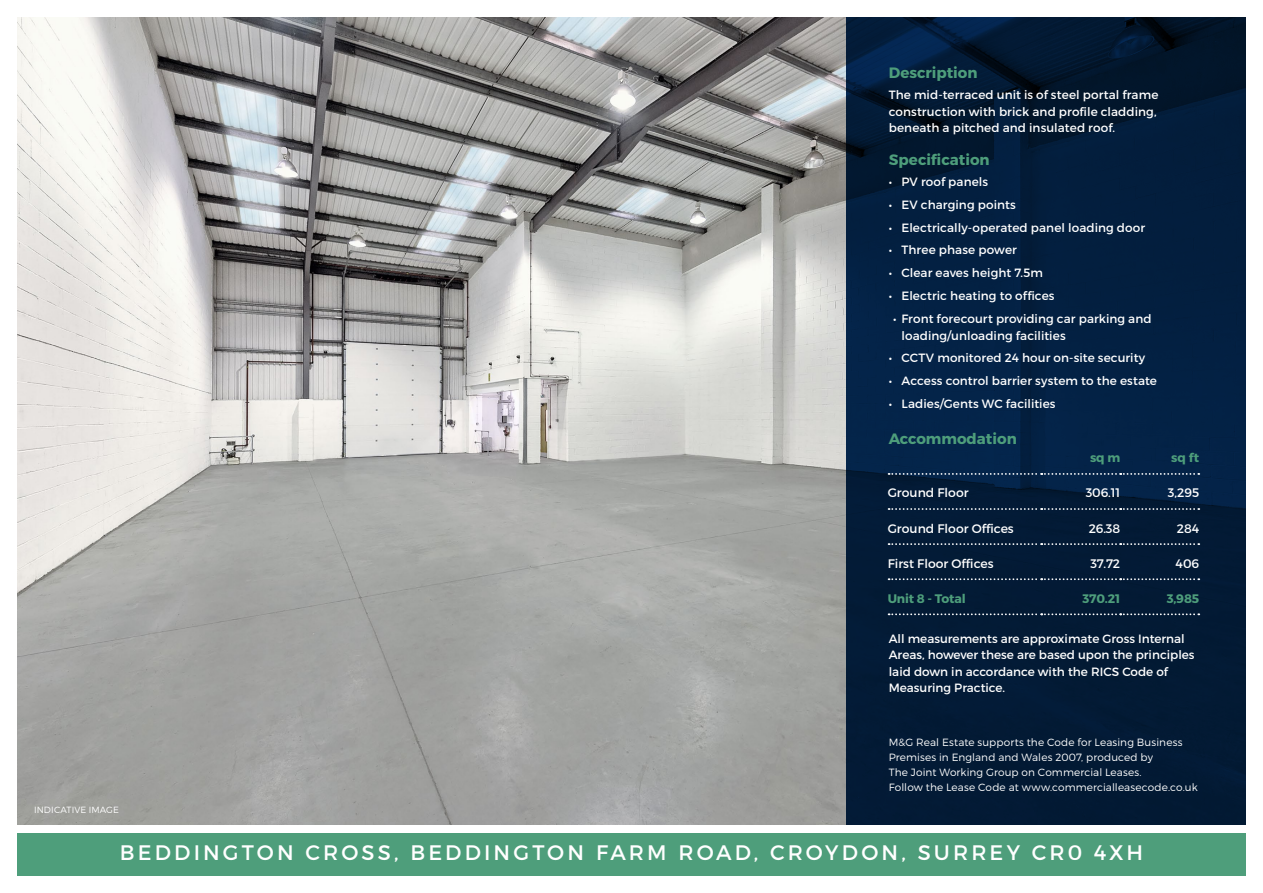
<style>
.page{position:relative;width:1263px;height:893px;background:#fff}
.page>*{position:absolute;margin:0;border:0;box-sizing:border-box;transform-origin:0 0}
.t1{font:21px "Montserrat";letter-spacing:.145em;color:#fff}
.t2{font:700 15px "Montserrat";color:#4e9e7b}
.t3{font:12.45px "Montserrat";color:#fff}
.t4{font:700 12.45px "Montserrat";letter-spacing:-.01em;color:#4e9e7b}
.t5{font:12px/16.5px "Montserrat";letter-spacing:.005em;color:#fff}
.t6{font:300 10.5px/15px "Montserrat";letter-spacing:.01em;color:#fff}
.t7{font:300 9px "Montserrat";letter-spacing:.01em;color:#fff}
</style>
<div class="page">
<img style="left:17px;top:17px;width:829px;height:808px">
<svg style="left:846px;top:17px;width:400px;height:808px;fill:#031b37"></svg>
<div style="left:17px;top:833px;width:1229px;height:43px;background:#4e9e7b"></div>
<svg style="left:888px;top:473px;width:311px;height:2px"></svg>
<svg style="left:888px;top:508px;width:311px;height:2px"></svg>
<svg style="left:888px;top:543px;width:311px;height:2px"></svg>
<svg style="left:888px;top:578px;width:311px;height:2px"></svg>
<svg style="left:888px;top:613px;width:311px;height:2px"></svg>
<p class="t2" style="left:889px;top:64px;width:90px">Description</p>
<p class="t5" style="left:889px;top:86px;width:271px">The mid-terraced unit is of steel portal frame construction with brick and profile cladding, beneath a pitched and insulated roof.</p>
<p class="t2" style="left:889px;top:150px;width:102px">Specification</p>
<p class="t5" style="left:889px;top:173px;width:101px">• PV roof panels</p>
<p class="t5" style="left:889px;top:196px;width:129px">• EV charging points</p>
<p class="t5" style="left:889px;top:219px;width:258px">• Electrically-operated panel loading door</p>
<p class="t5" style="left:889px;top:242px;width:130px">• Three phase power</p>
<p class="t5" style="left:889px;top:265px;width:156px">• Clear eaves height 7.5m</p>
<p class="t5" style="left:889px;top:288px;width:167px">• Electric heating to offices</p>
<p class="t5" style="left:901px;top:311px;width:252px;text-indent:-9px">• Front forecourt providing car parking and loading/unloading facilities</p>
<p class="t5" style="left:889px;top:350px;width:258px">• CCTV monitored 24 hour on-site security</p>
<p class="t5" style="left:889px;top:373px;width:270px">• Access control barrier system to the estate</p>
<p class="t5" style="left:889px;top:396px;width:168px">• Ladies/Gents WC facilities</p>
<p class="t2" style="left:889px;top:430px;width:129px">Accommodation</p>
<p class="t4" style="left:1090px;top:450px;width:32px">sq m</p>
<p class="t4" style="left:1171px;top:450px;width:30px">sq ft</p>
<p class="t3" style="left:888px;top:485px;width:82px">Ground Floor</p>
<p class="t3" style="left:1086px;top:485px;width:36px">306.11</p>
<p class="t3" style="left:1168px;top:485px;width:33px">3,295</p>
<p class="t3" style="left:888px;top:520px;width:128px">Ground Floor Offices</p>
<p class="t3" style="left:1089px;top:520px;width:33px">26.38</p>
<p class="t3" style="left:1177px;top:520px;width:24px">284</p>
<p class="t3" style="left:888px;top:556px;width:107px">First Floor Offices</p>
<p class="t3" style="left:1090px;top:556px;width:31px">37.72</p>
<p class="t3" style="left:1175px;top:556px;width:25px">406</p>
<p class="t4" style="left:888px;top:591px;width:79px">Unit 8 - Total</p>
<p class="t4" style="left:1082px;top:591px;width:39px">370.21</p>
<p class="t4" style="left:1167px;top:591px;width:34px">3,985</p>
<p class="t5" style="left:889px;top:630px;width:307px">All measurements are approximate Gross Internal Areas, however these are based upon the principles laid down in accordance with the RICS Code of Measuring Practice.</p>
<p class="t7" style="left:34px;top:804px;width:87px">INDICATIVE IMAGE</p>
<p class="t6" style="left:889px;top:734px;width:310px">M&amp;G Real Estate supports the Code for Leasing Business Premises in England and Wales 2007, produced by<br>The Joint Working Group on Commercial Leases.<br>Follow the Lease Code at www.commercialleasecode.co.uk</p>
<h1 class="t1" style="left:120px;top:840px;width:1024px">BEDDINGTON CROSS, BEDDINGTON FARM ROAD, CROYDON, SURREY CR0 4XH</h1>
</div>
